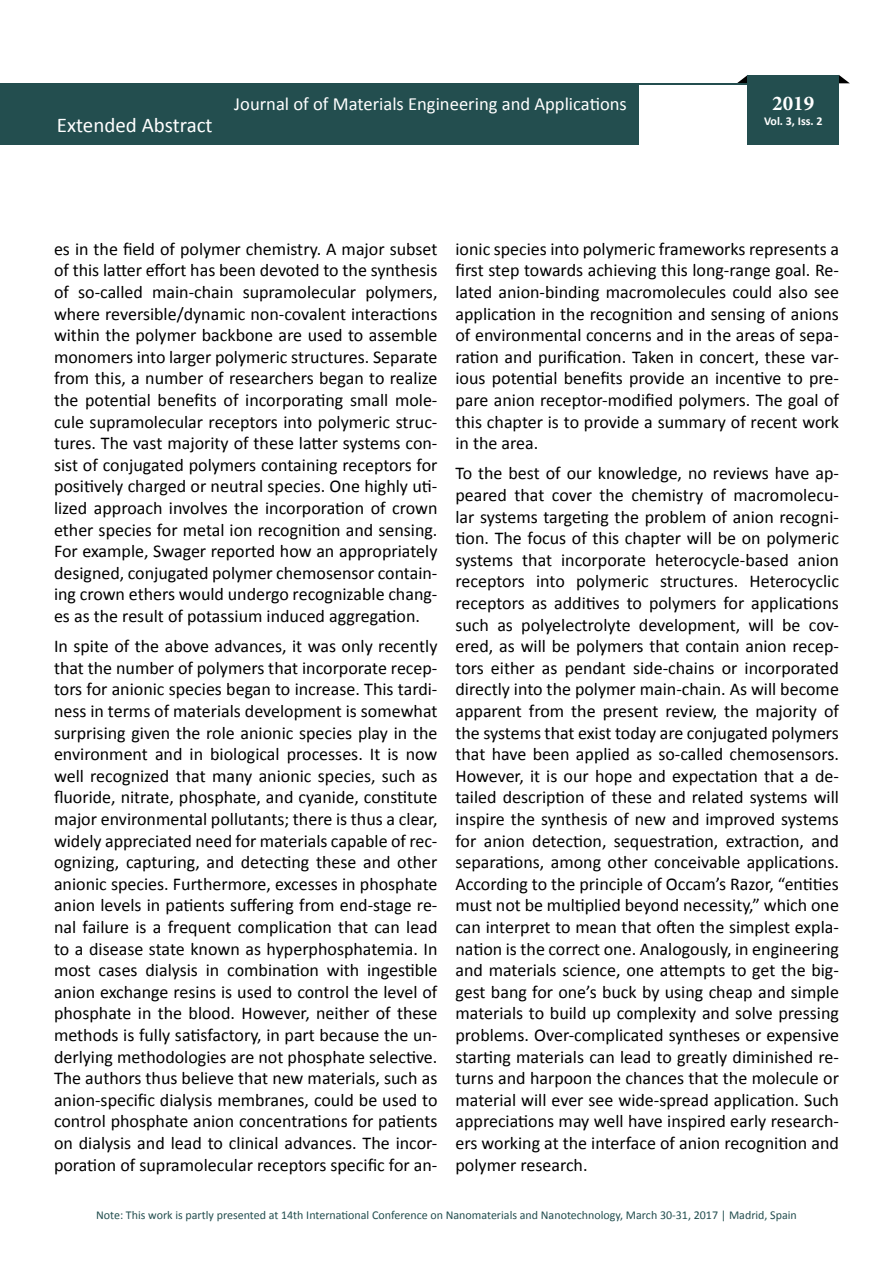
<style>
.page{position:relative;width:893px;height:1263px;background:#fff}
.page>*{position:absolute;margin:0;border:0;box-sizing:border-box;transform-origin:0 0}
.t1{font:21px "Calibri";color:#fff}
.t2{font:700 21px "Minion Pro";color:#fff}
.t3{font:18.6px "Calibri";color:#fff}
.t4{font:18px/21.6px "Calibri";color:#000;text-align:justify}
.t5{font:12px "Calibri";color:#234e4f}
.t6{font:700 12px "Calibri";color:#fff}
</style>
<div class="page">
<svg style="left:839px;top:75px;width:11px;height:8px"></svg>
<svg style="left:737px;top:75px;width:11px;height:8px"></svg>
<div style="left:1px;top:83px;width:838px;height:62px;background:#234e4f"></div>
<div style="left:639px;top:85px;width:203px;height:60px;background:#fff"></div>
<div style="left:748px;top:75px;width:91px;height:70px;background:#234e4f"></div>
<p class="t1" style="left:57px;top:112px;width:157px">Extended Abstract</p>
<p class="t3" style="left:234px;top:92px;width:394px">Journal of of Materials Engineering and Applications</p>
<p class="t2" style="left:772px;top:89px;width:43px">2019</p>
<p class="t6" style="left:764px;top:113px;width:60px">Vol. 3, Iss. 2</p>
<p class="t4" style="left:54px;top:238px;width:385px">es in the field of polymer chemistry. A major subset of this latter effort has been devoted to the synthesis of so-called main-chain supramolecular polymers, where reversible/dynamic non-covalent interactions within the polymer backbone are used to assemble monomers into larger polymeric structures. Separate from this, a number of researchers began to realize the potential benefits of incorporating small mole&shy;cule supramolecular receptors into polymeric struc&shy;tures. The vast majority of these latter systems con&shy;sist of conjugated polymers containing receptors for positively charged or neutral species. One highly uti&shy;lized approach involves the incorporation of crown ether species for metal ion recognition and sensing.<br>For example, Swager reported how an appropriately designed, conjugated polymer chemosensor contain&shy;ing crown ethers would undergo recognizable chang&shy;es as the result of potassium induced aggregation.</p>
<p class="t4" style="left:54px;top:635px;width:385px">In spite of the above advances, it was only recently that the number of polymers that incorporate recep&shy;tors for anionic species began to increase. This tardi&shy;ness in terms of materials development is somewhat surprising given the role anionic species play in the environment and in biological processes. It is now well recognized that many anionic species, such as fluoride, nitrate, phosphate, and cyanide, constitute major environmental pollutants; there is thus a clear, widely appreciated need for materials capable of rec&shy;ognizing, capturing, and detecting these and other anionic species. Furthermore, excesses in phosphate anion levels in patients suffering from end-stage re&shy;nal failure is a frequent complication that can lead to a disease state known as hyperphosphatemia. In most cases dialysis in combination with ingestible anion exchange resins is used to control the level of phosphate in the blood. However, neither of these methods is fully satisfactory, in part because the un&shy;derlying methodologies are not phosphate selective.<br>The authors thus believe that new materials, such as anion-specific dialysis membranes, could be used to control phosphate anion concentrations for patients on dialysis and lead to clinical advances. The incor&shy;poration of supramolecular receptors specific for an-</p>
<p class="t4" style="left:455px;top:238px;width:385px">ionic species into polymeric frameworks represents a first step towards achieving this long-range goal. Re&shy;lated anion-binding macromolecules could also see application in the recognition and sensing of anions of environmental concerns and in the areas of sepa&shy;ration and purification. Taken in concert, these var&shy;ious potential benefits provide an incentive to pre&shy;pare anion receptor-modified polymers. The goal of this chapter is to provide a summary of recent work in the area.</p>
<p class="t4" style="left:455px;top:463px;width:385px">To the best of our knowledge, no reviews have ap&shy;peared that cover the chemistry of macromolecu&shy;lar systems targeting the problem of anion recogni&shy;tion. The focus of this chapter will be on polymeric systems that incorporate heterocycle-based anion receptors into polymeric structures. Heterocyclic receptors as additives to polymers for applications such as polyelectrolyte development, will be cov&shy;ered, as will be polymers that contain anion recep&shy;tors either as pendant side-chains or incorporated directly into the polymer main-chain. As will become apparent from the present review, the majority of the systems that exist today are conjugated polymers that have been applied as so-called chemosensors.<br>However, it is our hope and expectation that a de&shy;tailed description of these and related systems will inspire the synthesis of new and improved systems for anion detection, sequestration, extraction, and separations, among other conceivable applications.<br>According to the principle of Occam’s Razor, “entities must not be multiplied beyond necessity,” which one can interpret to mean that often the simplest expla&shy;nation is the correct one. Analogously, in engineering and materials science, one attempts to get the big&shy;gest bang for one’s buck by using cheap and simple materials to build up complexity and solve pressing problems. Over-complicated syntheses or expensive starting materials can lead to greatly diminished re&shy;turns and harpoon the chances that the molecule or material will ever see wide-spread application. Such appreciations may well have inspired early research&shy;ers working at the interface of anion recognition and polymer research.</p>
<p class="t5" style="left:96px;top:1207px;width:702px">Note: This work is partly presented at 14th International Conference on Nanomaterials and Nanotechnology, March 30-31, 2017 | Madrid, Spain</p>
</div>
